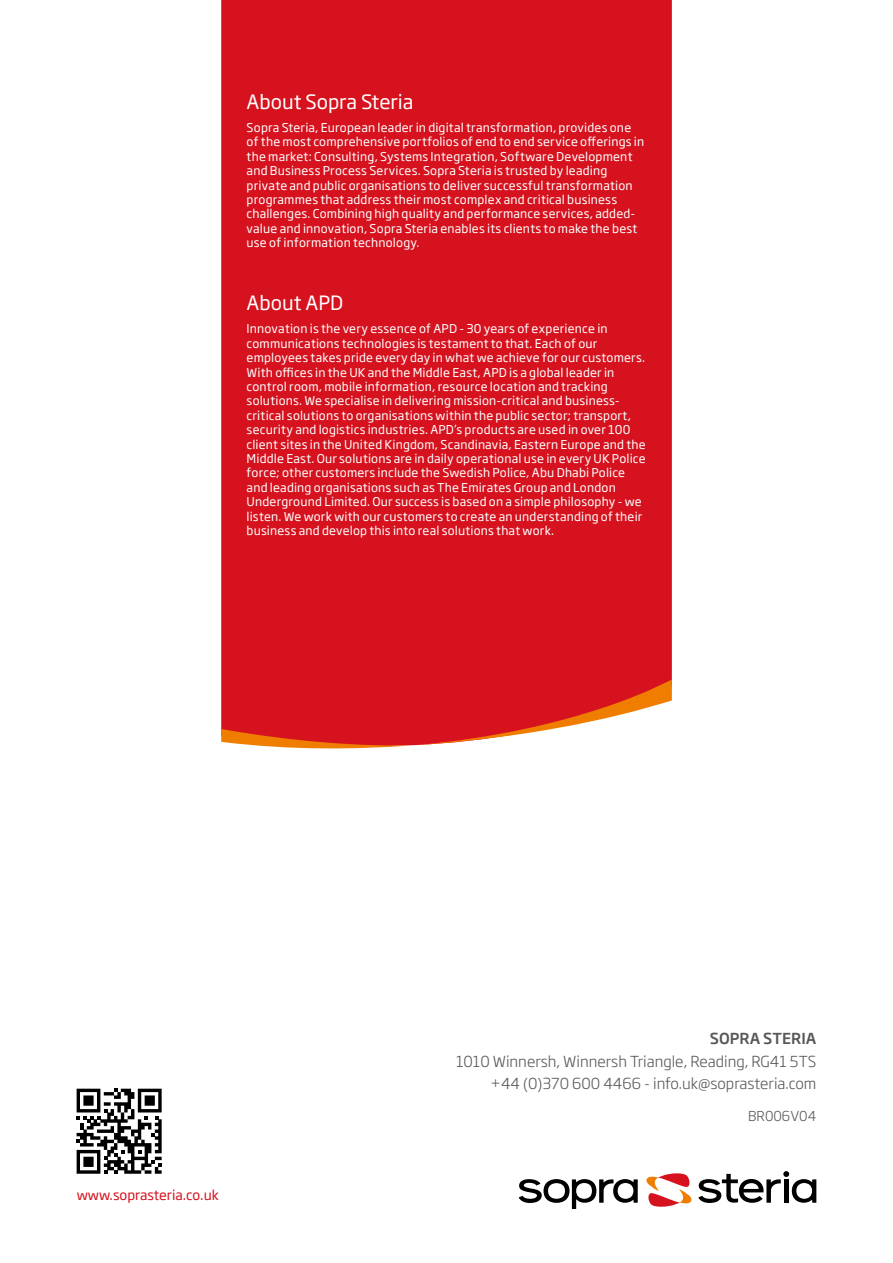
<style>
.page{position:relative;width:893px;height:1263px;background:#fff}
.page>*{position:absolute;margin:0;border:0;box-sizing:border-box;transform-origin:0 0}
.t1{font:19.5px "Soho Gothic Std";color:#fff}
.t2{font:300 15px/22.5px "Soho Gothic Std";color:#575756;text-align:right}
.t3{font:500 15px "Soho Gothic Std";color:#575756}
.t4{font:13.5px "Soho Gothic Std";color:#d5121e}
.t5{font:300 13.5px "Soho Gothic Std";color:#575756}
.t6{font:12px/14.4px "Soho Gothic Std";letter-spacing:.015em;color:#fff}
</style>
<div class="page">
<svg style="left:77px;top:1089px;width:85px;height:85px"></svg>
<div style="left:221px;top:0;width:451px;height:679px;background:#d5121e"></div>
<svg style="left:221px;top:679px;width:451px;height:70px"></svg>
<svg style="left:519px;top:1179px;width:119px;height:30px"></svg>
<svg style="left:646px;top:1171px;width:170px;height:36px"></svg>
<h1 class="t1" style="left:247px;top:90px;width:168px">About Sopra Steria</h1>
<p class="t6" style="left:247px;top:121px;width:399px">Sopra Steria, European leader in digital transformation, provides one of the most comprehensive portfolios of end to end service offerings in the market: Consulting, Systems Integration, Software Development and Business Process Services. Sopra Steria is trusted by leading private and public organisations to deliver successful transformation programmes that address their most complex and critical business challenges. Combining high quality and performance services, added&shy;value and innovation, Sopra Steria enables its clients to make the best use of information technology.</p>
<h1 class="t1" style="left:247px;top:291px;width:98px">About APD</h1>
<p class="t6" style="left:247px;top:322px;width:401px">Innovation is the very essence of APD - 30 years of experience in communications technologies is testament to that. Each of our employees takes pride every day in what we achieve for our customers.<br>With offices in the UK and the Middle East, APD is a global leader in control room, mobile information, resource location and tracking solutions. We specialise in delivering mission-critical and business&shy;critical solutions to organisations within the public sector; transport, security and logistics industries. APD’s products are used in over 100 client sites in the United Kingdom, Scandinavia, Eastern Europe and the Middle East. Our solutions are in daily operational use in every UK Police force; other customers include the Swedish Police, Abu Dhabi Police and leading organisations such as The Emirates Group and London Underground Limited. Our success is based on a simple philosophy - we listen. We work with our customers to create an understanding of their business and develop this into real solutions that work.</p>
<p class="t4" style="left:77px;top:1186px;width:144px">www.soprasteria.co.uk</p>
<p class="t3" style="left:710px;top:1029px;width:108px">SOPRA STERIA</p>
<p class="t2" style="left:456px;top:1050px;width:362px">1010 Winnersh, Winnersh Triangle, Reading, RG41 5TS +44 (0)370 600 4466 - info.uk@soprasteria.com</p>
<p class="t5" style="left:748px;top:1107px;width:70px">BR006V04</p>
</div>
